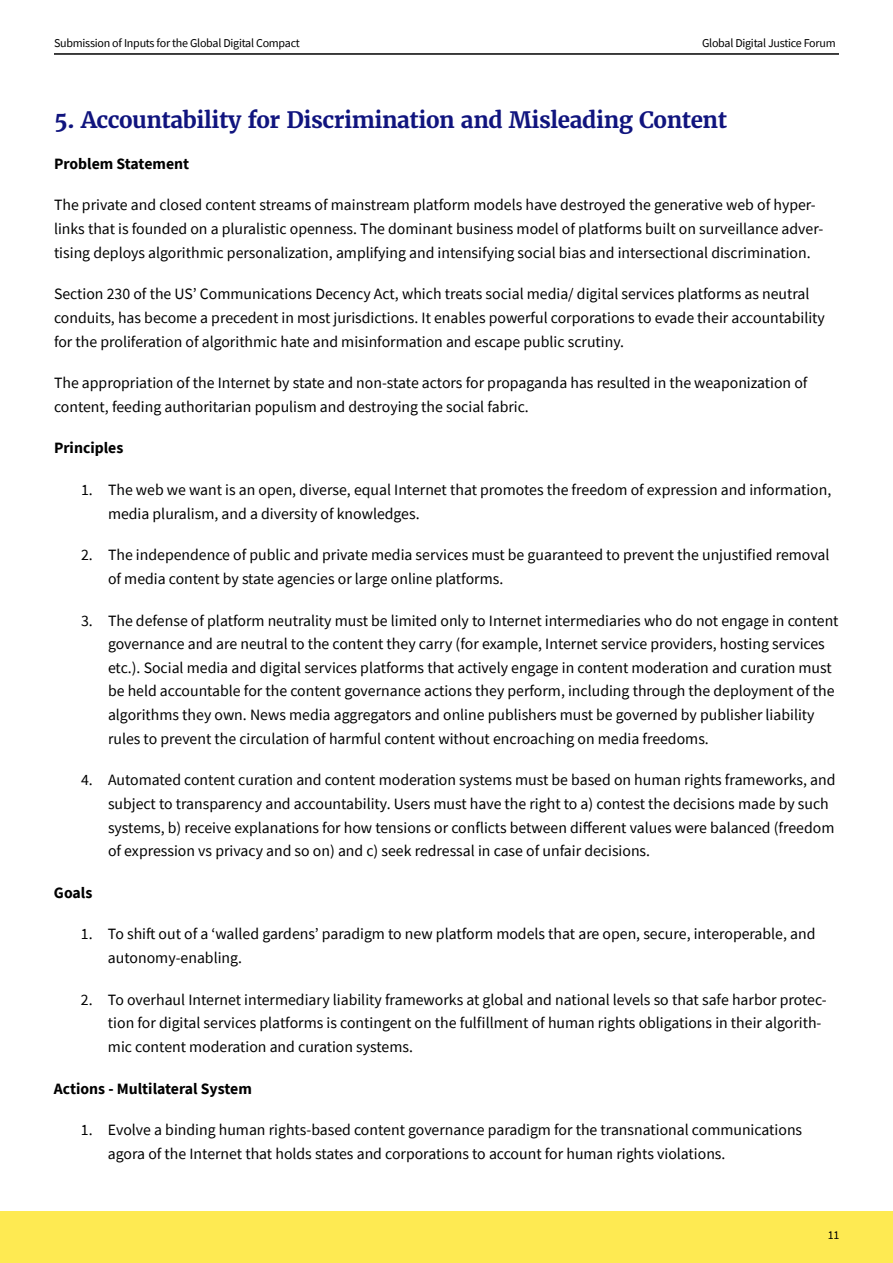
<style>
.page{position:relative;width:893px;height:1263px;background:#fff}
.page>*{position:absolute;margin:0;border:0;box-sizing:border-box;transform-origin:0 0}
.t1{font:700 22.5px "Merriweather";letter-spacing:-.02em;color:#10147e}
.t2{font:15.75px/23.7px "Source Sans Pro";color:#000}
.t3{font:700 15.75px "Source Sans Pro";color:#000}
.t4{font:12px "Source Sans Pro";letter-spacing:-.02em;color:#000}
</style>
<div class="page">
<div style="left:0;top:1211px;width:893px;height:52px;background:#feea52"></div>
<hr style="left:54px;top:53px;width:785px;height:2px;background:#000">
<p class="t4" style="left:54px;top:35px;width:247px">Submission of Inputs for the Global Digital Compact</p>
<p class="t4" style="left:702px;top:35px;width:135px">Global Digital Justice Forum</p>
<h1 class="t1" style="left:54px;top:105px;width:675px">5. Accountability for Discrimination and Misleading Content</h1>
<p class="t3" style="left:54px;top:153px;width:137px">Problem Statement</p>
<p class="t2" style="left:54px;top:193px;width:771px">The private and closed content streams of mainstream platform models have destroyed the generative web of hyper&shy;links that is founded on a pluralistic openness. The dominant business model of platforms built on surveillance adver&shy;tising deploys algorithmic personalization, amplifying and intensifying social bias and intersectional discrimination.</p>
<p class="t2" style="left:54px;top:282px;width:772px">Section 230 of the US’ Communications Decency Act, which treats social media/ digital services platforms as neutral conduits, has become a precedent in most jurisdictions. It enables powerful corporations to evade their accountability for the proliferation of algorithmic hate and misinformation and escape public scrutiny.</p>
<p class="t2" style="left:54px;top:371px;width:755px">The appropriation of the Internet by state and non-state actors for propaganda has resulted in the weaponization of content, feeding authoritarian populism and destroying the social fabric.</p>
<p class="t3" style="left:54px;top:437px;width:71px">Principles</p>
<p class="t2" style="left:108px;top:478px;width:725px;text-indent:-27px">1. The web we want is an open, diverse, equal Internet that promotes the freedom of expression and information, media pluralism, and a diversity of knowledges.</p>
<p class="t2" style="left:108px;top:543px;width:723px;text-indent:-27px">2. The independence of public and private media services must be guaranteed to prevent the unjustified removal of media content by state agencies or large online platforms.</p>
<p class="t2" style="left:108px;top:608px;width:732px;text-indent:-27px">3. The defense of platform neutrality must be limited only to Internet intermediaries who do not engage in content governance and are neutral to the content they carry (for example, Internet service providers, hosting services etc.). Social media and digital services platforms that actively engage in content moderation and curation must be held accountable for the content governance actions they perform, including through the deployment of the algorithms they own. News media aggregators and online publishers must be governed by publisher liability rules to prevent the circulation of harmful content without encroaching on media freedoms.</p>
<p class="t2" style="left:108px;top:768px;width:729px;text-indent:-27px">4. Automated content curation and content moderation systems must be based on human rights frameworks, and subject to transparency and accountability. Users must have the right to a) contest the decisions made by such systems, b) receive explanations for how tensions or conflicts between different values were balanced (freedom of expression vs privacy and so on) and c) seek redressal in case of unfair decisions.</p>
<p class="t3" style="left:54px;top:882px;width:40px">Goals</p>
<p class="t2" style="left:108px;top:922px;width:709px;text-indent:-27px">1. To shift out of a ‘walled gardens’ paradigm to new platform models that are open, secure, interoperable, and autonomy-enabling.</p>
<p class="t2" style="left:108px;top:987px;width:720px;text-indent:-27px">2. To overhaul Internet intermediary liability frameworks at global and national levels so that safe harbor protec&shy;tion for digital services platforms is contingent on the fulfillment of human rights obligations in their algorith&shy;mic content moderation and curation systems.</p>
<p class="t3" style="left:54px;top:1078px;width:199px">Actions - Multilateral System</p>
<p class="t2" style="left:108px;top:1118px;width:696px;text-indent:-27px">1. Evolve a binding human rights-based content governance paradigm for the transnational communications agora of the Internet that holds states and corporations to account for human rights violations.</p>
<p class="t4" style="left:828px;top:1228px;width:13px">11</p>
</div>
